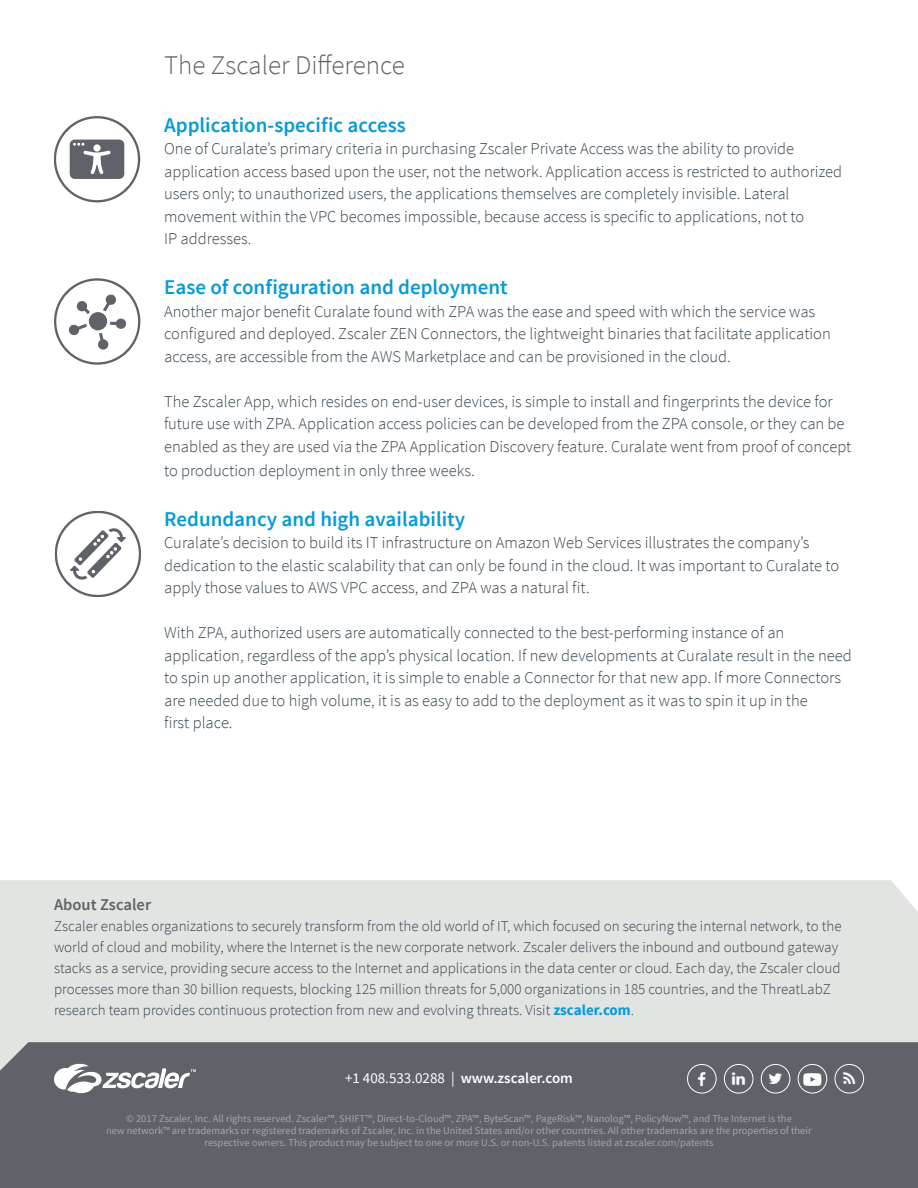
<style>
.page{position:relative;width:918px;height:1188px;background:#fff}
.page>*{position:absolute;margin:0;border:0;box-sizing:border-box;transform-origin:0 0}
.t1{font:300 27px "Source Sans Pro";color:#5f6369}
.t2{font:600 21px "Source Sans Pro";color:#069ad9}
.t3{font:300 16.5px/22.5px "Source Sans Pro";color:#35444e}
.t4{font:600 16.5px "Source Sans Pro";color:#5f6369}
.t5{font:300 15px/21px "Source Sans Pro";color:#35444e}
.t6{font:15px "Source Sans Pro";color:#fff}
.Legal_footer{font:10.5px/12px "Source Sans Pro";color:#a3a7a9;text-align:center}
.s1{font-weight:700;color:#069ad9}
.s2{font-weight:600}
</style>
<div class="page">
<div style="left:0;top:880px;width:918px;height:162px;background:#e2e4e2"></div>
<div style="left:0;top:1042px;width:918px;height:146px;background:#5f6369"></div>
<svg style="left:54px;top:1064px;width:142px;height:29px"></svg>
<svg style="left:54px;top:278px;width:86px;height:87px"></svg>
<div style="left:835px;top:1064px;width:29px;height:29px;border:1px solid #fff;border-radius:50%"></div>
<div style="left:798px;top:1064px;width:29px;height:29px;border:1px solid #fff;border-radius:50%"></div>
<div style="left:761px;top:1064px;width:29px;height:29px;border:1px solid #fff;border-radius:50%"></div>
<div style="left:724px;top:1064px;width:29px;height:29px;border:1px solid #fff;border-radius:50%"></div>
<div style="left:687px;top:1064px;width:30px;height:29px;border:1px solid #fff;border-radius:50%"></div>
<svg style="left:54px;top:511px;width:87px;height:86px"></svg>
<svg style="left:54px;top:116px;width:86px;height:86px"></svg>
<div style="left:93px;top:144px;width:8px;height:8px;background:#fff;border-radius:50%"></div>
<svg style="left:698px;top:1072px;width:8px;height:14px"></svg>
<svg style="left:732px;top:1073px;width:13px;height:12px"></svg>
<svg style="left:769px;top:1074px;width:13px;height:10px"></svg>
<svg style="left:803px;top:1073px;width:18px;height:12px"></svg>
<svg style="left:843px;top:1073px;width:12px;height:11px"></svg>
<p class="t1" style="left:164px;top:49px;width:242px">The Zscaler Difference</p>
<p class="t2" style="left:164px;top:112px;width:243px">Application-specific access</p>
<p class="t3" style="left:164px;top:138px;width:679px">One of Curalate’s primary criteria in purchasing Zscaler Private Access was the ability to provide application access based upon the user, not the network. Application access is restricted to authorized users only; to unauthorized users, the applications themselves are completely invisible. Lateral movement within the VPC becomes impossible, because access is specific to applications, not to<br>IP addresses.</p>
<p class="t2" style="left:164px;top:274px;width:345px">Ease of configuration and deployment</p>
<p class="t3" style="left:164px;top:300px;width:668px">Another major benefit Curalate found with ZPA was the ease and speed with which the service was configured and deployed. Zscaler ZEN Connectors, the lightweight binaries that facilitate application access, are accessible from the AWS Marketplace and can be provisioned in the cloud.</p>
<p class="t3" style="left:164px;top:390px;width:689px">The Zscaler App, which resides on end-user devices, is simple to install and fingerprints the device for future use with ZPA. Application access policies can be developed from the ZPA console, or they can be enabled as they are used via the ZPA Application Discovery feature. Curalate went from proof of concept</p>
<p class="t3" style="left:164px;top:459px;width:312px">to production deployment in only three weeks.</p>
<p class="t2" style="left:164px;top:506px;width:303px">Redundancy and high availability</p>
<p class="t3" style="left:164px;top:532px;width:677px">Curalate’s decision to build its IT infrastructure on Amazon Web Services illustrates the company’s dedication to the elastic scalability that can only be found in the cloud. It was important to Curalate to apply those values to AWS VPC access, and ZPA was a natural fit.</p>
<p class="t3" style="left:164px;top:622px;width:689px">With ZPA, authorized users are automatically connected to the best-performing instance of an application, regardless of the app’s physical location. If new developments at Curalate result in the need to spin up another application, it is simple to enable a Connector for that new app. If more Connectors are needed due to high volume, it is as easy to add to the deployment as it was to spin it up in the<br>first place.</p>
<p class="t4" style="left:54px;top:895px;width:99px">About Zscaler</p>
<p class="t5" style="left:54px;top:916px;width:789px">Zscaler enables organizations to securely transform from the old world of IT, which focused on securing the internal network, to the world of cloud and mobility, where the Internet is the new corporate network. Zscaler delivers the inbound and outbound gateway stacks as a service, providing secure access to the Internet and applications in the data center or cloud. Each day, the Zscaler cloud processes more than 30 billion requests, blocking 125 million threats for 5,000 organizations in 185 countries, and the ThreatLabZ research team provides continuous protection from new and evolving threats. Visit <span class="s1">zscaler.com</span>.</p>
<p class="t6" style="left:345px;top:1068px;width:229px">+1 408.533.0288 | <span class="s2">www.zscaler.com</span></p>
<p class="Legal_footer" style="left:106px;top:1113px;width:707px">© 2017 Zscaler, Inc. All rights reserved. Zscaler™, SHIFT™, Direct-to-Cloud™, ZPA™, ByteScan™, PageRisk™, Nanolog™, PolicyNow™, and The Internet is the<br>new network™ are trademarks or registered trademarks of Zscaler, Inc. in the United States and/or other countries. All other trademarks are the properties of their respective owners. This product may be subject to one or more U.S. or non-U.S. patents listed at zscaler.com/patents</p>
</div>
